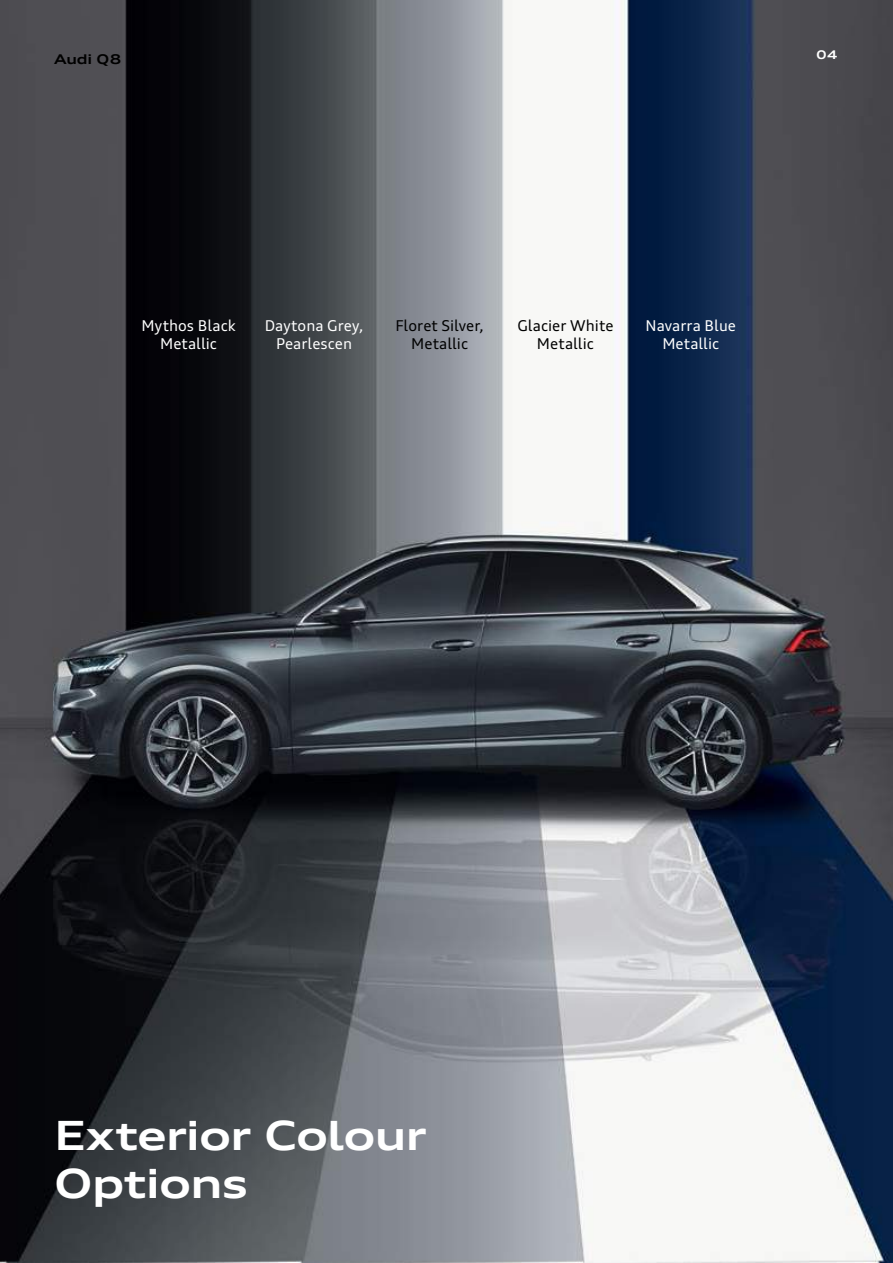
<style>
.page{position:relative;width:893px;height:1263px;background:#fff}
.page>*{position:absolute;margin:0;border:0;box-sizing:border-box;transform-origin:0 0}
.t1{font:700 expanded 40.5px/48.6px "Audi Type";letter-spacing:-.025em;color:#fff}
.t2{font:15px/18px "Audi Type";letter-spacing:.005em;color:#fff;text-align:center}
.t3{font:15px/18px "Audi Type";letter-spacing:.005em;color:#000;text-align:center}
.t4{font:700 expanded 13.5px "Audi Type";letter-spacing:-.015em;color:#000}
.t5{font:700 expanded 12px "Audi Type";color:#fff}
</style>
<div class="page">
<img style="left:0;top:0;width:893px;height:1263px">
<p class="t4" style="left:54px;top:51px;width:70px">Audi Q8</p>
<p class="t5" style="left:816px;top:47px;width:24px">04</p>
<p class="t2" style="left:141px;top:317px;width:96px">Mythos Black<br>Metallic</p>
<p class="t2" style="left:265px;top:317px;width:100px">Daytona Grey,<br>Pearlescen</p>
<p class="t3" style="left:395px;top:317px;width:90px">Floret Silver,<br>Metallic</p>
<p class="t2" style="left:646px;top:317px;width:92px">Navarra Blue<br>Metallic</p>
<p class="t3" style="left:517px;top:317px;width:98px">Glacier White<br>Metallic</p>
<h1 class="t1" style="left:54px;top:1110px;width:374px">Exterior Colour<br>Options</h1>
</div>
